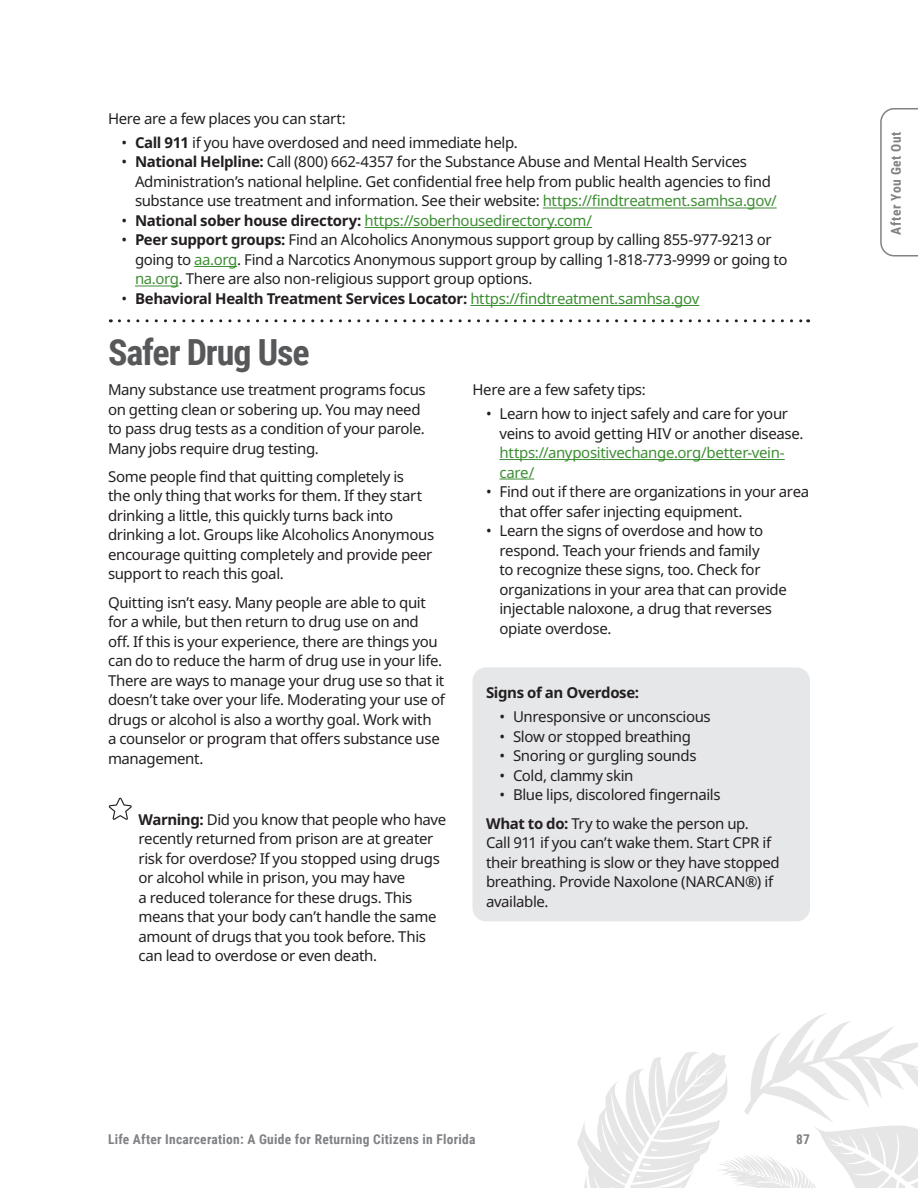
<style>
.page{position:relative;width:918px;height:1188px;background:#fff}
.page>*{position:absolute;margin:0;border:0;box-sizing:border-box;transform-origin:0 0}
.t1{font:700 36px "Roboto Condensed";letter-spacing:-.03em;color:#57585a}
._1_Col_Body{font:15px/19.5px "Noto Sans";letter-spacing:-.025em;color:#231f20}
._1_Col_Body-2{font:700 15px "Noto Sans";letter-spacing:-.025em;color:#231f20}
.t2{font:15px "Noto Sans";letter-spacing:-.025em;color:#3d8e33}
.t3{font:700 13.5px "Roboto Condensed";letter-spacing:.02em;color:#808285}
.t4{font:700 13.5px "Roboto Condensed";letter-spacing:.04em;color:#808285}
.s1{font-weight:700}
.s2{color:#3d8e33}
.s3{color:#231f20}
.s4{font-weight:700;color:#231f20}
.s5{font-weight:400}
.s6{font-weight:400;color:#3d8e33}
</style>
<div class="page">
<svg style="left:577px;top:1013px;width:341px;height:175px"></svg>
<svg style="left:880px;top:108px;width:38px;height:149px"></svg>
<hr style="left:500px;top:459px;width:285px;height:1px;background:#3d8e33">
<hr style="left:500px;top:479px;width:34px;height:1px;background:#3d8e33">
<hr style="left:543px;top:208px;width:234px;height:1px;background:#3d8e33">
<hr style="left:364px;top:227px;width:228px;height:1px;background:#3d8e33">
<hr style="left:194px;top:266px;width:43px;height:1px;background:#3d8e33">
<hr style="left:135px;top:286px;width:44px;height:1px;background:#3d8e33">
<hr style="left:470px;top:305px;width:229px;height:1px;background:#3d8e33">
<div style="left:472px;top:667px;width:338px;height:254px;background:#e6e7e9;border-radius:14px"></div>
<svg style="left:119px;top:319px;width:690px;height:3px"></svg>
<svg style="left:109px;top:798px;width:23px;height:22px"></svg>
<p class="_1_Col_Body" style="left:108px;top:109px;width:239px">Here are a few places you can start:</p>
<p class="_1_Col_Body" style="left:122px;top:133px;width:398px">• <span class="s1">Call 911</span> if you have overdosed and need immediate help.</p>
<p class="_1_Col_Body" style="left:135px;top:153px;width:643px;text-indent:-14px">• <span class="s1">National Helpline:</span> Call (800) 662-4357 for the Substance Abuse and Mental Health Services<br>Administration’s national helpline. Get confidential free help from public health agencies to find substance use treatment and information. See their website: <span class="s2">https://findtreatment.samhsa.gov/</span></p>
<p class="t2" style="left:122px;top:212px;width:472px"><span class="s3">•</span> <span class="s4">National sober house directory:</span> https://soberhousedirectory.com/</p>
<p class="_1_Col_Body" style="left:135px;top:231px;width:654px;text-indent:-14px">• <span class="s1">Peer support groups:</span> Find an Alcoholics Anonymous support group by calling 855-977-9213 or going to <span class="s2">aa.org</span>. Find a Narcotics Anonymous support group by calling 1-818-773-9999 or going to <span class="s2">na.org</span>. There are also non-religious support group options.</p>
<p class="_1_Col_Body-2" style="left:122px;top:290px;width:579px"><span class="s5">•</span> Behavioral Health Treatment Services Locator: <span class="s6">https://findtreatment.samhsa.gov</span></p>
<h2 class="t1" style="left:108px;top:327px;width:203px">Safer Drug Use</h2>
<p class="_1_Col_Body" style="left:108px;top:380px;width:319px">Many substance use treatment programs focus on getting clean or sobering up. You may need to pass drug tests as a condition of your parole.<br>Many jobs require drug testing.</p>
<p class="_1_Col_Body" style="left:108px;top:467px;width:328px">Some people find that quitting completely is<br>the only thing that works for them. If they start drinking a little, this quickly turns back into drinking a lot. Groups like Alcoholics Anonymous encourage quitting completely and provide peer support to reach this goal.</p>
<p class="_1_Col_Body" style="left:108px;top:593px;width:338px">Quitting isn’t easy. Many people are able to quit for a while, but then return to drug use on and<br>off. If this is your experience, there are things you can do to reduce the harm of drug use in your life.<br>There are ways to manage your drug use so that it doesn’t take over your life. Moderating your use of drugs or alcohol is also a worthy goal. Work with<br>a counselor or program that offers substance use management.</p>
<p class="_1_Col_Body" style="left:138px;top:810px;width:309px"><span class="s1">Warning:</span> Did you know that people who have recently returned from prison are at greater risk for overdose? If you stopped using drugs or alcohol while in prison, you may have<br>a reduced tolerance for these drugs. This means that your body can’t handle the same amount of drugs that you took before. This can lead to overdose or even death.</p>
<p class="_1_Col_Body" style="left:472px;top:380px;width:175px">Here are a few safety tips:</p>
<p class="_1_Col_Body" style="left:500px;top:404px;width:306px;text-indent:-14px">• Learn how to inject safely and care for your veins to avoid getting HIV or another disease. <span class="s2">https://anypositivechange.org/better-vein&shy;care/</span></p>
<p class="_1_Col_Body" style="left:500px;top:482px;width:311px;text-indent:-14px">• Find out if there are organizations in your area that offer safer injecting equipment.</p>
<p class="_1_Col_Body" style="left:500px;top:521px;width:289px;text-indent:-14px">• Learn the signs of overdose and how to respond. Teach your friends and family<br>to recognize these signs, too. Check for organizations in your area that can provide injectable naloxone, a drug that reverses opiate overdose.</p>
<p class="_1_Col_Body-2" style="left:486px;top:685px;width:155px">Signs of an Overdose:</p>
<p class="_1_Col_Body" style="left:500px;top:708px;width:213px">• Unresponsive or unconscious</p>
<p class="_1_Col_Body" style="left:500px;top:727px;width:193px">• Slow or stopped breathing</p>
<p class="_1_Col_Body" style="left:500px;top:747px;width:199px">• Snoring or gurgling sounds</p>
<p class="_1_Col_Body" style="left:500px;top:766px;width:136px">• Cold, clammy skin</p>
<p class="_1_Col_Body" style="left:500px;top:786px;width:223px">• Blue lips, discolored fingernails</p>
<p class="_1_Col_Body" style="left:486px;top:814px;width:295px"><span class="s1">What to do:</span> Try to wake the person up.<br>Call 911 if you can’t wake them. Start CPR if their breathing is slow or they have stopped breathing. Provide Naxolone (NARCAN®) if available.</p>
<p class="t3" style="left:108px;top:1130px;width:369px">Life After Incarceration: A Guide for Returning Citizens in Florida</p>
<p class="t3" style="left:796px;top:1130px;width:15px">87</p>
<p class="t4" style="left:886px;top:235px;width:105px;rotate:-90deg">After You Get Out</p>
</div>
